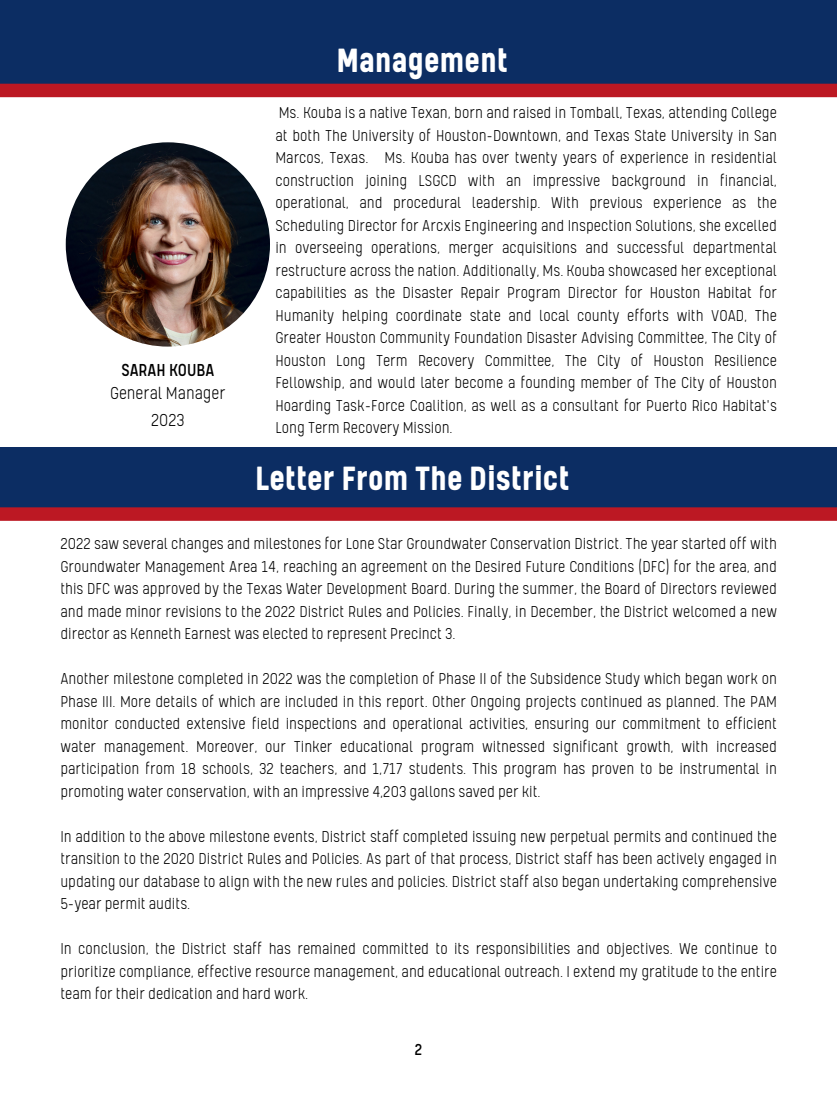
<style>
.page{position:relative;width:837px;height:1107px;background:#fff}
.page>*{position:absolute;margin:0;border:0;box-sizing:border-box;transform-origin:0 0}
.t1{font:700 38.4px "Kelpt A1";color:#fff}
.t2{font:300 19.8px "Kelpt A1";color:#000}
.t3{font:19.8px "Kelpt A1";color:#000}
.t4{font:300 18px/22.5px "Kelpt A1";color:#000;text-align:justify}
.t5{font:18px "Kelpt A1";color:#000}
</style>
<div class="page">
<div style="left:0;top:0;width:837px;height:90px;background:#0c2d63"></div>
<div style="left:0;top:84px;width:837px;height:13px;background:#bc1823"></div>
<img style="left:66px;top:142px;width:204px;height:205px;border-radius:50%">
<div style="left:0;top:448px;width:837px;height:66px;background:#0c2d63"></div>
<div style="left:0;top:507px;width:837px;height:14px;background:#bc1823"></div>
<p class="t3" style="left:121px;top:356px;width:94px">SARAH KOUBA</p>
<p class="t2" style="left:110px;top:379px;width:117px">General Manager</p>
<p class="t2" style="left:151px;top:406px;width:35px">2023</p>
<p class="t1" style="left:336px;top:31px;width:173px">Management</p>
<p class="t4" style="left:275px;top:100px;width:503px">Ms. Kouba is a native Texan, born and raised in Tomball, Texas, attending College at both The University of Houston-Downtown, and Texas State University in San Marcos, Texas. Ms. Kouba has over twenty years of experience in residential construction joining LSGCD with an impressive background in financial, operational, and procedural leadership. With previous experience as the Scheduling Director for Arcxis Engineering and Inspection Solutions, she excelled in overseeing operations, merger acquisitions and successful departmental restructure across the nation. Additionally, Ms. Kouba showcased her exceptional capabilities as the Disaster Repair Program Director for Houston Habitat for Humanity helping coordinate state and local county efforts with VOAD, The Greater Houston Community Foundation Disaster Advising Committee, The City of Houston Long Term Recovery Committee, The City of Houston Resilience Fellowship, and would later become a founding member of The City of Houston Hoarding Task-Force Coalition, as well as a consultant for Puerto Rico Habitat's Long Term Recovery Mission.</p>
<p class="t1" style="left:255px;top:449px;width:316px">Letter From The District</p>
<p class="t4" style="left:60px;top:531px;width:718px">2022 saw several changes and milestones for Lone Star Groundwater Conservation District. The year started off with Groundwater Management Area 14, reaching an agreement on the Desired Future Conditions (DFC) for the area, and this DFC was approved by the Texas Water Development Board. During the summer, the Board of Directors reviewed and made minor revisions to the 2022 District Rules and Policies. Finally, in December, the District welcomed a new director as Kenneth Earnest was elected to represent Precinct 3.</p>
<p class="t4" style="left:60px;top:666px;width:718px">Another milestone completed in 2022 was the completion of Phase II of the Subsidence Study which began work on Phase III. More details of which are included in this report. Other Ongoing projects continued as planned. The PAM monitor conducted extensive field inspections and operational activities, ensuring our commitment to efficient water management. Moreover, our Tinker educational program witnessed significant growth, with increased participation from 18 schools, 32 teachers, and 1,717 students. This program has proven to be instrumental in promoting water conservation, with an impressive 4,203 gallons saved per kit.</p>
<p class="t4" style="left:60px;top:823px;width:718px">In addition to the above milestone events, District staff completed issuing new perpetual permits and continued the transition to the 2020 District Rules and Policies. As part of that process, District staff has been actively engaged in updating our database to align with the new rules and policies. District staff also began undertaking comprehensive 5-year permit audits.</p>
<p class="t4" style="left:60px;top:936px;width:718px">In conclusion, the District staff has remained committed to its responsibilities and objectives. We continue to prioritize compliance, effective resource management, and educational outreach. I extend my gratitude to the entire team for their dedication and hard work.</p>
<p class="t5" style="left:415px;top:1036px;width:9px">2</p>
</div>
